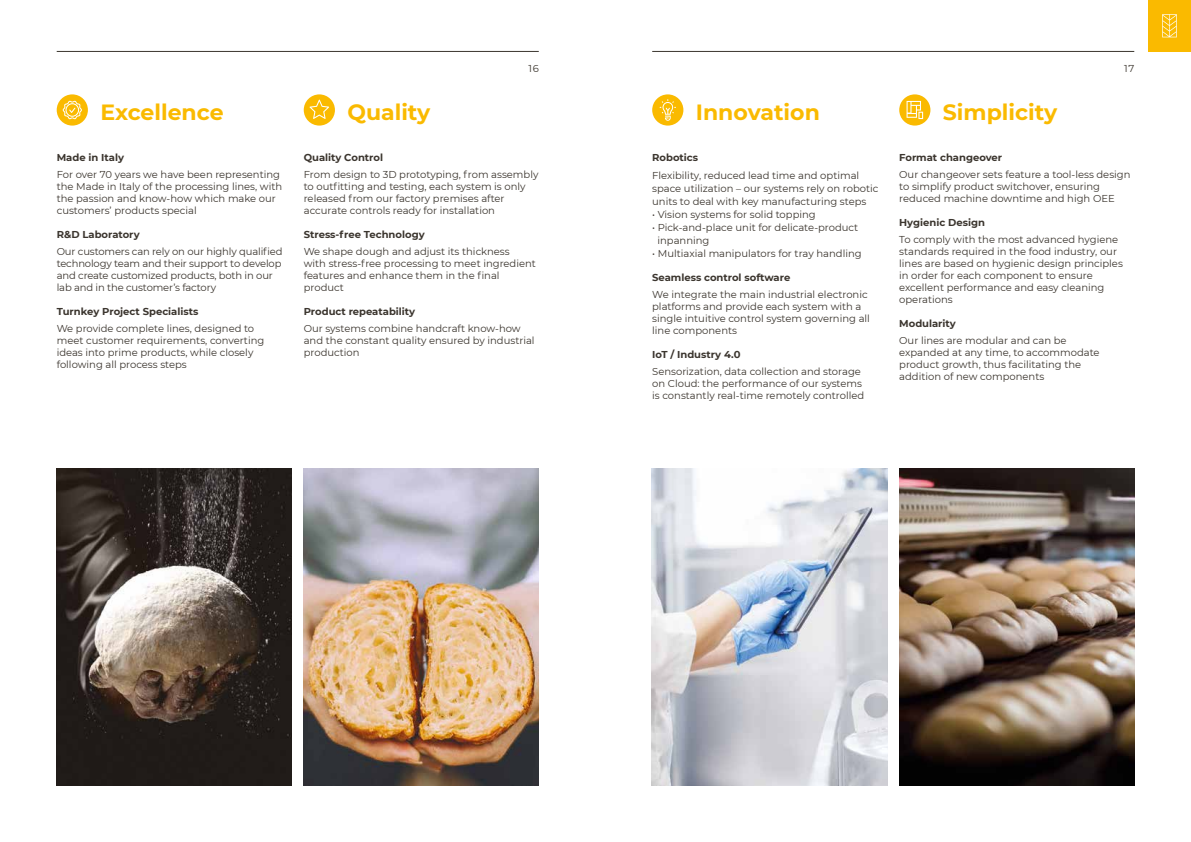
<style>
.page{position:relative;width:1191px;height:842px;background:#fff}
.page>*{position:absolute;margin:0;border:0;box-sizing:border-box;transform-origin:0 0}
.t1{font:700 22px "Montserrat";color:#faba00}
.t2{font:10px/12px "Montserrat";color:#3b352e}
.t3{font:700 10px "Montserrat";color:#3b352e}
</style>
<div class="page">
<div style="left:57px;top:94px;width:31px;height:32px;background:#faba00;border-radius:50%"></div>
<svg style="left:63px;top:101px;width:19px;height:18px"></svg>
<div style="left:304px;top:94px;width:31px;height:32px;background:#faba00;border-radius:50%"></div>
<svg style="left:309px;top:99px;width:20px;height:20px"></svg>
<hr style="left:57px;top:51px;width:482px;height:1px;background:#3b352e">
<img style="left:57px;top:468px;width:235px;height:317px">
<img style="left:304px;top:468px;width:235px;height:317px">
<div style="left:652px;top:94px;width:31px;height:32px;background:#faba00;border-radius:50%"></div>
<svg style="left:659px;top:99px;width:17px;height:22px"></svg>
<div style="left:899px;top:94px;width:31px;height:32px;background:#faba00;border-radius:50%"></div>
<svg style="left:906px;top:101px;width:17px;height:18px"></svg>
<hr style="left:652px;top:51px;width:482px;height:1px;background:#3b352e">
<img style="left:899px;top:468px;width:235px;height:317px">
<img style="left:652px;top:468px;width:235px;height:317px">
<div style="left:1148px;top:0;width:43px;height:52px;background:#faba00"></div>
<svg style="left:1162px;top:14px;width:14px;height:23px"></svg>
<p class="t2" style="left:528px;top:63px;width:12px">16</p>
<h1 class="t1" style="left:100px;top:96px;width:125px">Excellence</h1>
<h1 class="t1" style="left:347px;top:96px;width:85px">Quality</h1>
<p class="t3" style="left:304px;top:150px;width:81px">Quality Control</p>
<p class="t2" style="left:304px;top:168px;width:236px">From design to 3D prototyping, from assembly to outfitting and testing, each system is only released from our factory premises after accurate controls ready for installation</p>
<p class="t3" style="left:304px;top:227px;width:122px">Stress-free Technology</p>
<p class="t2" style="left:304px;top:245px;width:234px">We shape dough and adjust its thickness<br>with stress-free processing to meet ingredient features and enhance them in the final product</p>
<p class="t3" style="left:304px;top:304px;width:113px">Product repeatability</p>
<p class="t2" style="left:304px;top:322px;width:232px">Our systems combine handcraft know-how and the constant quality ensured by industrial production</p>
<p class="t3" style="left:57px;top:150px;width:69px">Made in Italy</p>
<p class="t2" style="left:57px;top:168px;width:227px">For over 70 years we have been representing the Made in Italy of the processing lines, with the passion and know-how which make our customers’ products special</p>
<p class="t3" style="left:57px;top:227px;width:85px">R&amp;D Laboratory</p>
<p class="t2" style="left:57px;top:245px;width:227px">Our customers can rely on our highly qualified technology team and their support to develop and create customized products, both in our lab and in the customer’s factory</p>
<p class="t3" style="left:57px;top:304px;width:143px">Turnkey Project Specialists</p>
<p class="t2" style="left:57px;top:322px;width:209px">We provide complete lines, designed to meet customer requirements, converting ideas into prime products, while closely following all process steps</p>
<p class="t2" style="left:1124px;top:63px;width:11px">17</p>
<h1 class="t1" style="left:696px;top:96px;width:125px">Innovation</h1>
<h1 class="t1" style="left:943px;top:96px;width:116px">Simplicity</h1>
<p class="t3" style="left:652px;top:150px;width:47px">Robotics</p>
<p class="t2" style="left:652px;top:169px;width:228px;line-height:13px">Flexibility, reduced lead time and optimal space utilization – our systems rely on robotic units to deal with key manufacturing steps</p>
<p class="t2" style="left:652px;top:208px;width:165px">• Vision systems for solid topping</p>
<p class="t2" style="left:657px;top:221px;width:202px;line-height:13px;text-indent:-5px">• Pick-and-place unit for delicate-product inpanning</p>
<p class="t2" style="left:652px;top:247px;width:211px">• Multiaxial manipulators for tray handling</p>
<p class="t3" style="left:652px;top:270px;width:140px">Seamless control software</p>
<p class="t2" style="left:652px;top:288px;width:219px">We integrate the main industrial electronic platforms and provide each system with a single intuitive control system governing all line components</p>
<p class="t3" style="left:652px;top:347px;width:90px">IoT / Industry 4.0</p>
<p class="t2" style="left:652px;top:365px;width:213px">Sensorization, data collection and storage on Cloud: the performance of our systems is constantly real-time remotely controlled</p>
<p class="t3" style="left:899px;top:150px;width:104px">Format changeover</p>
<p class="t2" style="left:899px;top:168px;width:233px">Our changeover sets feature a tool-less design to simplify product switchover, ensuring reduced machine downtime and high OEE</p>
<p class="t3" style="left:899px;top:215px;width:87px">Hygienic Design</p>
<p class="t2" style="left:899px;top:233px;width:225px">To comply with the most advanced hygiene standards required in the food industry, our lines are based on hygienic design principles in order for each component to ensure excellent performance and easy cleaning operations</p>
<p class="t3" style="left:899px;top:316px;width:58px">Modularity</p>
<p class="t2" style="left:899px;top:334px;width:202px">Our lines are modular and can be expanded at any time, to accommodate product growth, thus facilitating the addition of new components</p>
</div>
